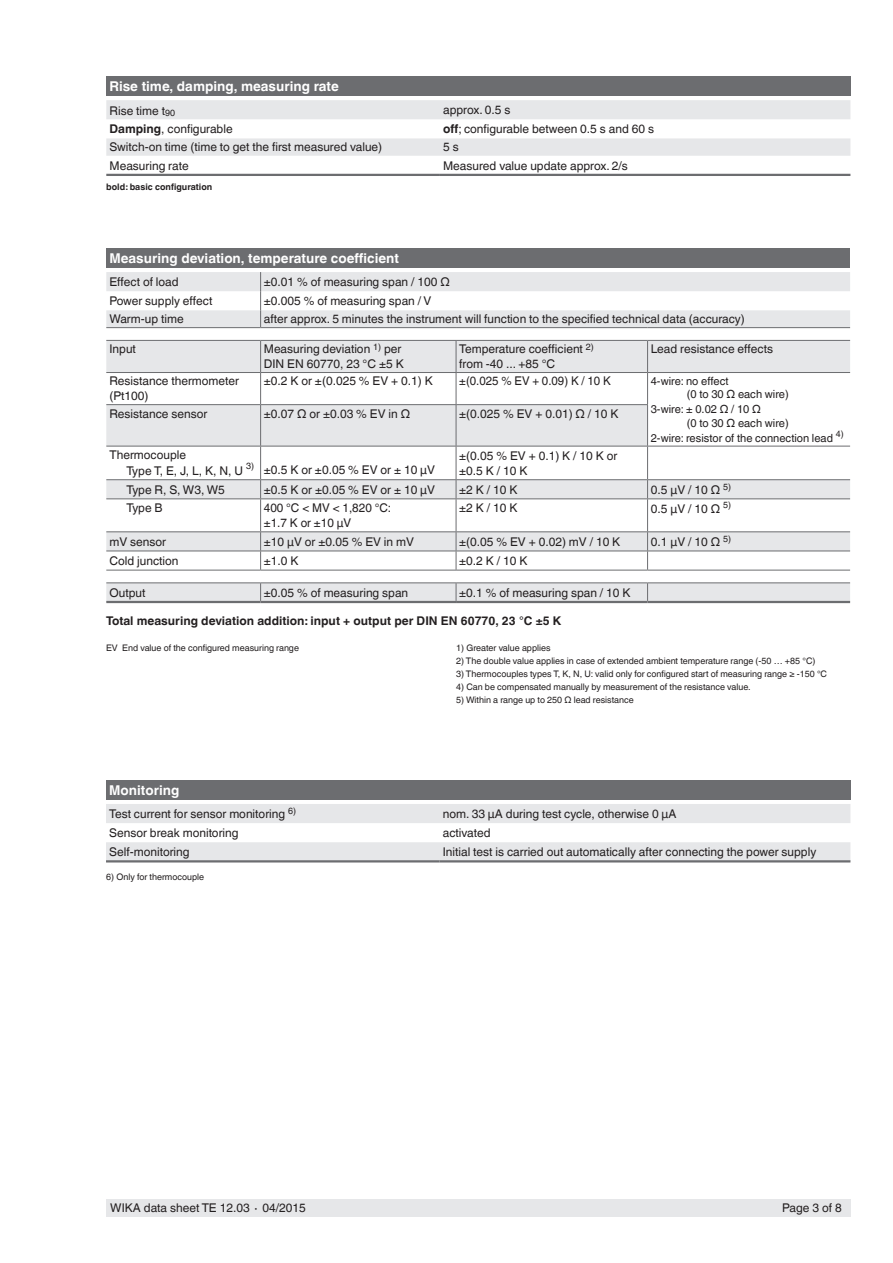
<style>
.page{position:relative;width:893px;height:1263px;background:#fff}
.page>*{position:absolute;margin:0;border:0;box-sizing:border-box;transform-origin:0 0}
.t1{font:700 13.5px "Helvetica World";color:#fff}
.t2{font:12px/15px "Helvetica World";color:#231f20}
.t3{font:700 12px "Helvetica World";color:#231f20}
.t4{font:12px "Helvetica World";color:#231f20;scale:.96 1}
.t5{font:11.25px/13.5px "Helvetica World";color:#231f20}
.t6{font:9px "Helvetica World";color:#231f20}
.t7{font:700 9px "Helvetica World";color:#231f20}
.s1{font-weight:700}
</style>
<div class="page">
<div style="left:106px;top:1199px;width:744px;height:17px;background:#e6e7e9"></div>
<div style="left:106px;top:77px;width:744px;height:19px;background:#6c6d70"></div>
<svg style="left:106px;top:100px;width:744px;height:56px"></svg>
<hr style="left:106px;top:174px;width:334px;height:2px;background:#6c6d70">
<hr style="left:440px;top:174px;width:410px;height:2px;background:#6c6d70">
<div style="left:106px;top:248px;width:744px;height:20px;background:#6c6d70"></div>
<svg style="left:106px;top:272px;width:744px;height:259px"></svg>
<svg style="left:260px;top:272px;width:1px;height:55px"></svg>
<hr style="left:106px;top:327px;width:155px;height:1px;background:#6c6d70">
<hr style="left:261px;top:327px;width:195px;height:1px;background:#6c6d70">
<hr style="left:456px;top:327px;width:192px;height:1px;background:#6c6d70">
<hr style="left:648px;top:327px;width:202px;height:1px;background:#6c6d70">
<hr style="left:106px;top:340px;width:155px;height:1px;background:#6c6d70">
<hr style="left:261px;top:340px;width:195px;height:1px;background:#6c6d70">
<hr style="left:260px;top:341px;width:1px;height:31px;background:#6c6d70">
<hr style="left:456px;top:340px;width:192px;height:1px;background:#6c6d70">
<hr style="left:456px;top:341px;width:1px;height:31px;background:#6c6d70">
<hr style="left:106px;top:372px;width:155px;height:1px;background:#6c6d70">
<hr style="left:261px;top:372px;width:195px;height:1px;background:#6c6d70">
<hr style="left:260px;top:373px;width:1px;height:31px;background:#6c6d70">
<hr style="left:456px;top:372px;width:192px;height:1px;background:#6c6d70">
<hr style="left:456px;top:373px;width:1px;height:31px;background:#6c6d70">
<hr style="left:647px;top:373px;width:1px;height:31px;background:#6c6d70">
<hr style="left:106px;top:404px;width:155px;height:1px;background:#6c6d70">
<hr style="left:261px;top:404px;width:195px;height:1px;background:#6c6d70">
<hr style="left:260px;top:405px;width:1px;height:41px;background:#6c6d70">
<hr style="left:456px;top:404px;width:192px;height:1px;background:#6c6d70">
<hr style="left:456px;top:405px;width:1px;height:41px;background:#6c6d70">
<hr style="left:647px;top:405px;width:1px;height:41px;background:#6c6d70">
<hr style="left:106px;top:446px;width:155px;height:1px;background:#6c6d70">
<hr style="left:261px;top:446px;width:195px;height:1px;background:#6c6d70">
<hr style="left:260px;top:446px;width:1px;height:33px;background:#6c6d70">
<hr style="left:456px;top:446px;width:192px;height:1px;background:#6c6d70">
<hr style="left:456px;top:446px;width:1px;height:33px;background:#6c6d70">
<hr style="left:106px;top:479px;width:155px;height:1px;background:#6c6d70">
<hr style="left:261px;top:479px;width:195px;height:1px;background:#6c6d70">
<svg style="left:260px;top:480px;width:1px;height:18px"></svg>
<hr style="left:456px;top:479px;width:192px;height:1px;background:#6c6d70">
<svg style="left:456px;top:480px;width:1px;height:18px"></svg>
<hr style="left:106px;top:498px;width:155px;height:1px;background:#6c6d70">
<hr style="left:261px;top:498px;width:195px;height:1px;background:#6c6d70">
<hr style="left:260px;top:499px;width:1px;height:32px;background:#6c6d70">
<hr style="left:456px;top:498px;width:192px;height:1px;background:#6c6d70">
<hr style="left:456px;top:499px;width:1px;height:32px;background:#6c6d70">
<hr style="left:106px;top:531px;width:155px;height:1px;background:#6c6d70">
<hr style="left:261px;top:531px;width:195px;height:1px;background:#6c6d70">
<hr style="left:456px;top:531px;width:192px;height:1px;background:#6c6d70">
<hr style="left:106px;top:601px;width:155px;height:2px;background:#6c6d70">
<hr style="left:261px;top:601px;width:195px;height:2px;background:#6c6d70">
<hr style="left:456px;top:601px;width:192px;height:2px;background:#6c6d70">
<hr style="left:648px;top:601px;width:202px;height:2px;background:#6c6d70">
<hr style="left:648px;top:340px;width:202px;height:1px;background:#6c6d70">
<hr style="left:647px;top:341px;width:1px;height:31px;background:#6c6d70">
<hr style="left:648px;top:372px;width:202px;height:1px;background:#6c6d70">
<hr style="left:648px;top:446px;width:202px;height:1px;background:#6c6d70">
<hr style="left:647px;top:446px;width:1px;height:33px;background:#6c6d70">
<hr style="left:648px;top:479px;width:202px;height:1px;background:#6c6d70">
<svg style="left:647px;top:480px;width:1px;height:18px"></svg>
<hr style="left:648px;top:498px;width:202px;height:1px;background:#6c6d70">
<hr style="left:647px;top:499px;width:1px;height:32px;background:#6c6d70">
<hr style="left:648px;top:531px;width:202px;height:1px;background:#6c6d70">
<svg style="left:106px;top:532px;width:744px;height:69px"></svg>
<div style="left:106px;top:780px;width:744px;height:19px;background:#6c6d70"></div>
<svg style="left:106px;top:804px;width:744px;height:56px"></svg>
<hr style="left:106px;top:860px;width:334px;height:2px;background:#6c6d70">
<hr style="left:440px;top:860px;width:410px;height:2px;background:#6c6d70">
<p class="t1" style="left:109px;top:78px;width:231px">Rise time, damping, measuring rate</p>
<p class="t2" style="left:109px;top:103px;width:67px">Rise time t<sub>90</sub></p>
<p class="t2" style="left:443px;top:102px;width:69px">approx. 0.5 s</p>
<p class="t2" style="left:109px;top:122px;width:125px"><span class="s1">Damping</span>, configurable</p>
<p class="t2" style="left:443px;top:122px;width:212px"><span class="s1">off</span>; configurable between 0.5 s and 60 s</p>
<p class="t2" style="left:109px;top:140px;width:274px">Switch-on time (time to get the first measured value)</p>
<p class="t2" style="left:443px;top:140px;width:17px">5 s</p>
<p class="t2" style="left:109px;top:158px;width:81px">Measuring rate</p>
<p class="t2" style="left:443px;top:158px;width:186px">Measured value update approx. 2/s</p>
<p class="t7" style="left:106px;top:182px;width:107px">bold: basic configuration</p>
<p class="t1" style="left:109px;top:250px;width:291px">Measuring deviation, temperature coefficient</p>
<p class="t2" style="left:109px;top:274px;width:71px">Effect of load</p>
<p class="t2" style="left:264px;top:274px;width:187px">±0.01 % of measuring span / 100 Ω</p>
<p class="t2" style="left:109px;top:293px;width:104px">Power supply effect</p>
<p class="t2" style="left:264px;top:293px;width:169px">±0.005 % of measuring span / V</p>
<p class="t2" style="left:109px;top:312px;width:76px">Warm-up time</p>
<p class="t2" style="left:264px;top:312px;width:483px">after approx. 5 minutes the instrument will function to the specified technical data (accuracy)</p>
<p class="t2" style="left:109px;top:342px;width:28px">Input</p>
<p class="t2" style="left:264px;top:342px;width:141px">Measuring deviation <sup>1)</sup> per<br>DIN EN 60770, 23 °C ±5 K</p>
<p class="t2" style="left:459px;top:342px;width:136px">Temperature coefficient <sup>2) </sup>from -40 ... +85 °C</p>
<p class="t2" style="left:651px;top:342px;width:124px">Lead resistance effects</p>
<p class="t2" style="left:109px;top:374px;width:131px">Resistance thermometer (Pt100)</p>
<p class="t2" style="left:264px;top:374px;width:170px">±0.2 K or ±(0.025 % EV + 0.1) K</p>
<p class="t4" style="left:459px;top:374px;width:160px">±(0.025 % EV + 0.09) K / 10 K</p>
<p class="t5" style="left:687px;top:374px;width:103px;text-indent:-36px">4-wire: no effect<br>(0 to 30 Ω each wire)</p>
<p class="t5" style="left:687px;top:403px;width:103px;text-indent:-36px">3-wire: ± 0.02 Ω / 10 Ω<br>(0 to 30 Ω each wire)</p>
<p class="t5" style="left:651px;top:431px;width:194px">2-wire: resistor of the connection lead <sup>4)</sup></p>
<p class="t2" style="left:109px;top:406px;width:99px">Resistance sensor</p>
<p class="t2" style="left:264px;top:406px;width:148px">±0.07 Ω or ±0.03 % EV in Ω</p>
<p class="t2" style="left:459px;top:406px;width:161px">±(0.025 % EV + 0.01) Ω / 10 K</p>
<p class="t2" style="left:126px;top:447px;width:118px;line-height:16.5px;text-indent:-17px">Thermocouple<br>Type T, E, J, L, K, N, U</p>
<p class="t2" style="left:459px;top:448px;width:160px">±(0.05 % EV + 0.1) K / 10 K or ±0.5 K / 10 K</p>
<p class="t2" style="left:246px;top:462px;width:191px"><sup>3)</sup> ±0.5 K or ±0.05 % EV or ± 10 µV</p>
<p class="t2" style="left:127px;top:482px;width:100px">Type R, S, W3, W5</p>
<p class="t2" style="left:264px;top:482px;width:173px">±0.5 K or ±0.05 % EV or ± 10 µV</p>
<p class="t2" style="left:459px;top:482px;width:60px">±2 K / 10 K</p>
<p class="t2" style="left:651px;top:482px;width:82px">0.5 µV / 10 Ω <sup>5)</sup></p>
<p class="t2" style="left:126px;top:500px;width:38px">Type B</p>
<p class="t2" style="left:264px;top:500px;width:129px">400 °C &lt; MV &lt; 1,820 °C: ±1.7 K or ±10 µV</p>
<p class="t2" style="left:459px;top:500px;width:60px">±2 K / 10 K</p>
<p class="t2" style="left:651px;top:501px;width:82px">0.5 µV / 10 Ω <sup>5)</sup></p>
<p class="t2" style="left:109px;top:534px;width:58px">mV sensor</p>
<p class="t2" style="left:264px;top:534px;width:152px">±10 µV or ±0.05 % EV in mV</p>
<p class="t2" style="left:459px;top:534px;width:163px">±(0.05 % EV + 0.02) mV / 10 K</p>
<p class="t2" style="left:651px;top:534px;width:82px">0.1 µV / 10 Ω <sup>5)</sup></p>
<p class="t2" style="left:109px;top:553px;width:71px">Cold junction</p>
<p class="t2" style="left:264px;top:553px;width:36px">±1.0 K</p>
<p class="t2" style="left:459px;top:553px;width:70px">±0.2 K / 10 K</p>
<p class="t2" style="left:109px;top:585px;width:37px">Output</p>
<p class="t2" style="left:264px;top:585px;width:146px">±0.05 % of measuring span</p>
<p class="t2" style="left:459px;top:585px;width:173px">±0.1 % of measuring span / 10 K</p>
<p class="t3" style="left:106px;top:614px;width:457px">Total measuring deviation addition: input + output per DIN EN 60770, 23 °C ±5 K</p>
<p class="t6" style="left:106px;top:643px;width:194px">EV End value of the configured measuring range</p>
<p class="t6" style="left:456px;top:643px;width:96px">1) Greater value applies</p>
<p class="t6" style="left:456px;top:656px;width:361px">2) The double value applies in case of extended ambient temperature range (-50 … +85 °C)</p>
<p class="t6" style="left:456px;top:669px;width:372px">3) Thermocouples types T, K, N, U: valid only for configured start of measuring range ≥ -150 °C</p>
<p class="t6" style="left:456px;top:681px;width:296px">4) Can be compensated manually by measurement of the resistance value.</p>
<p class="t6" style="left:456px;top:694px;width:179px">5) Within a range up to 250 Ω lead resistance</p>
<p class="t1" style="left:109px;top:782px;width:72px">Monitoring</p>
<p class="t2" style="left:109px;top:807px;width:188px">Test current for sensor monitoring <sup>6)</sup></p>
<p class="t2" style="left:443px;top:806px;width:235px">nom. 33 µA during test cycle, otherwise 0 µA</p>
<p class="t2" style="left:109px;top:825px;width:131px">Sensor break monitoring</p>
<p class="t2" style="left:443px;top:825px;width:49px">activated</p>
<p class="t2" style="left:109px;top:844px;width:82px">Self-monitoring</p>
<p class="t2" style="left:443px;top:844px;width:375px">Initial test is carried out automatically after connecting the power supply</p>
<p class="t6" style="left:106px;top:871px;width:99px">6) Only for thermocouple</p>
<p class="t2" style="left:110px;top:1200px;width:197px">WIKA data sheet TE 12.03 ∙ 04/2015</p>
<p class="t2" style="left:782px;top:1200px;width:61px">Page 3 of 8</p>
</div>
